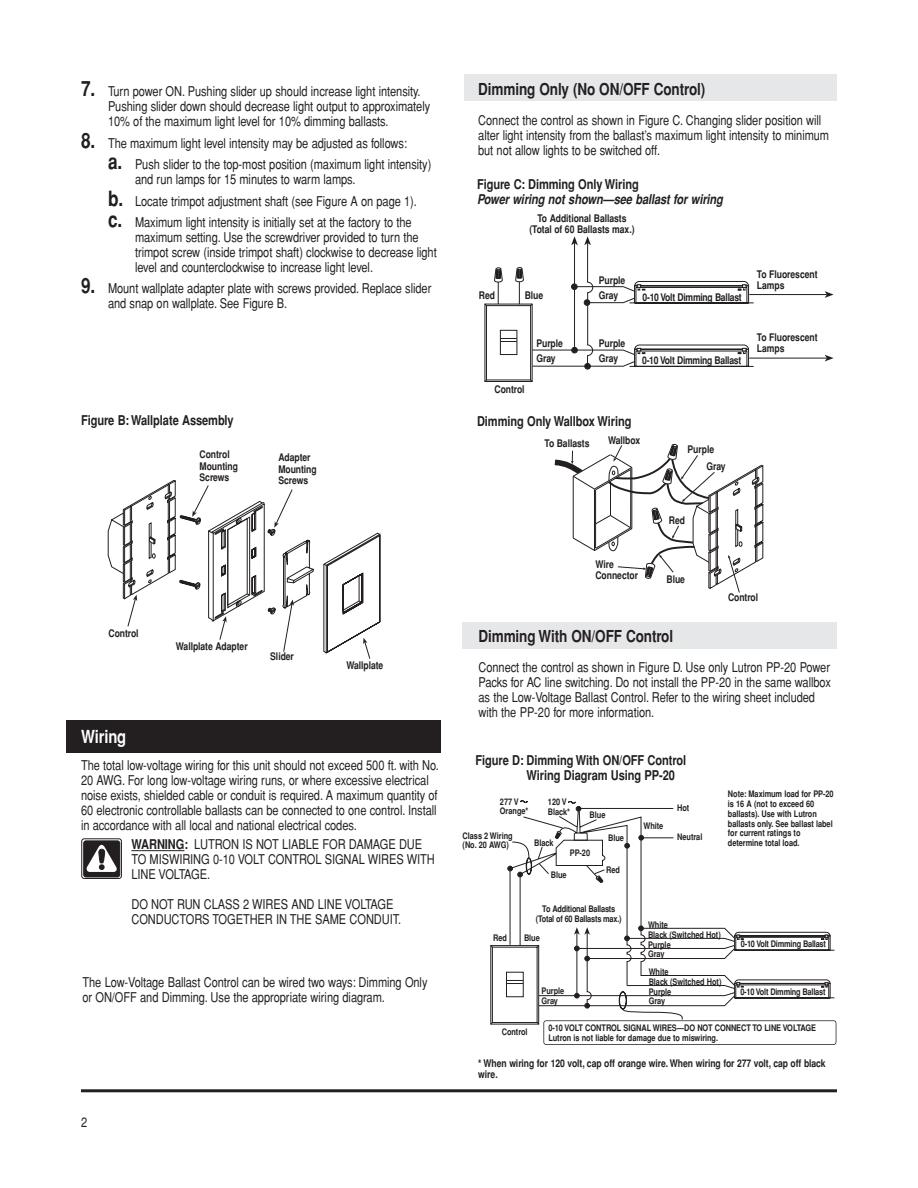
<style>
.page{position:relative;width:918px;height:1188px;background:#fff}
.page>*{position:absolute;margin:0;border:0;box-sizing:border-box;transform-origin:0 0}
.t1{font:700 condensed 18px "Helvetica";letter-spacing:-.005em;color:#fff}
.t2{font:700 condensed 16.5px "Helvetica";letter-spacing:-.005em;color:#231f20}
.t3{font:condensed 13.5px/15px "Helvetica";letter-spacing:-.005em;color:#231f20}
.t4{font:700 condensed 13.5px/15px "Helvetica";letter-spacing:-.005em;color:#231f20}
.t5{font:italic 700 condensed 13.5px "Helvetica";letter-spacing:-.005em;color:#231f20}
.t6{font:700 condensed 10.5px/11.2px "Helvetica";letter-spacing:-.005em;color:#231f20}
.t7{font:700 condensed 10.5px "Helvetica";letter-spacing:-.025em;color:#231f20}
.t8{font:700 condensed 9px/9.8px "Helvetica";letter-spacing:-.005em;color:#231f20}
.t9{font:700 condensed 9px/9.8px "Helvetica";letter-spacing:-.025em;color:#231f20;text-align:center}
.s1{font-weight:700;font-size:21px}
.s2{font-weight:700}
</style>
<div class="page">
<hr style="left:81px;top:1089px;width:756px;height:3px;background:#231f20">
<div style="left:462px;top:622px;width:375px;height:27px;background:#e6e7e9"></div>
<div style="left:464px;top:74px;width:373px;height:27px;background:#e6e7e9"></div>
<hr style="left:749px;top:294px;width:78px;height:1px;background:#231f20">
<svg style="left:825px;top:291px;width:9px;height:7px"></svg>
<svg style="left:484px;top:236px;width:270px;height:146px"></svg>
<hr style="left:749px;top:358px;width:78px;height:1px;background:#231f20">
<svg style="left:825px;top:355px;width:9px;height:6px"></svg>
<div style="left:67px;top:720px;width:374px;height:32px;background:#231f20"></div>
<svg style="left:323px;top:533px;width:57px;height:126px"></svg>
<svg style="left:108px;top:480px;width:206px;height:172px"></svg>
<svg style="left:554px;top:444px;width:210px;height:149px"></svg>
<hr style="left:141px;top:850px;width:43px;height:1px;background:#231f20">
<svg style="left:83px;top:841px;width:37px;height:36px"></svg>
<div style="left:84px;top:842px;width:35px;height:34px;background:#231f20;border:1px solid #231f20;border-radius:2px"></div>
<div style="left:81px;top:839px;width:41px;height:40px;border:1px solid #231f20;border-radius:3px"></div>
<svg style="left:87px;top:845px;width:30px;height:27px"></svg>
<div style="left:543px;top:1020px;width:293px;height:25px;border:2px solid #231f20;border-radius:3px"></div>
<svg style="left:490px;top:800px;width:344px;height:225px"></svg>
<p class="t3" style="left:108px;top:85px;width:324px;text-indent:-27px"><span class="s1">7.</span> Turn power ON. Pushing slider up should increase light intensity.<br>Pushing slider down should decrease light output to approximately<br>10% of the maximum light level for 10% dimming ballasts.</p>
<p class="t3" style="left:108px;top:133px;width:325px;line-height:21.5px;text-indent:-27px"><span class="s1">8.</span> The maximum light level intensity may be adjusted as follows:<br><span class="s1">a.</span> Push slider to the top-most position (maximum light intensity)</p>
<p class="t3" style="left:108px;top:170px;width:310px;line-height:21.5px;text-indent:27px">and run lamps for 15 minutes to warm lamps.<br><span class="s1">b.</span> Locate trimpot adjustment shaft (see Figure A on page 1). <span class="s1">c.</span> Maximum light intensity is initially set at the factory to the</p>
<p class="t3" style="left:135px;top:231px;width:303px">maximum setting. Use the screwdriver provided to turn the trimpot screw (inside trimpot shaft) clockwise to decrease light level and counterclockwise to increase light level.</p>
<p class="t3" style="left:108px;top:283px;width:325px;text-indent:-27px"><span class="s1">9.</span> Mount wallplate adapter plate with screws provided. Replace slider and snap on wallplate. See Figure B.</p>
<p class="t4" style="left:81px;top:414px;width:154px">Figure B: Wallplate Assembly</p>
<p class="t6" style="left:200px;top:450px;width:40px">Control<br>Mounting<br>Screws</p>
<p class="t6" style="left:278px;top:453px;width:40px">Adapter<br>Mounting<br>Screws</p>
<p class="t6" style="left:109px;top:629px;width:32px">Control</p>
<p class="t6" style="left:176px;top:642px;width:73px">Wallplate Adapter</p>
<p class="t6" style="left:270px;top:652px;width:25px">Slider</p>
<p class="t6" style="left:346px;top:660px;width:39px">Wallplate</p>
<h1 class="t1" style="left:81px;top:730px;width:47px">Wiring</h1>
<p class="t3" style="left:81px;top:759px;width:359px">The total low-voltage wiring for this unit should not exceed 500 ft. with No.<br>20 AWG. For long low-voltage wiring runs, or where excessive electrical noise exists, shielded cable or conduit is required. A maximum quantity of 60 electronic controllable ballasts can be connected to one control. Install in accordance with all local and national electrical codes.</p>
<p class="t3" style="left:131px;top:838px;width:305px"><span class="s2">WARNING:</span> LUTRON IS NOT LIABLE FOR DAMAGE DUE<br>TO MISWIRING 0-10 VOLT CONTROL SIGNAL WIRES WITH<br>LINE VOLTAGE.</p>
<p class="t3" style="left:131px;top:898px;width:271px">DO NOT RUN CLASS 2 WIRES AND LINE VOLTAGE<br>CONDUCTORS TOGETHER IN THE SAME CONDUIT.</p>
<p class="t3" style="left:83px;top:976px;width:347px">The Low-Voltage Ballast Control can be wired two ways: Dimming Only or ON/OFF and Dimming. Use the appropriate wiring diagram.</p>
<p class="t3" style="left:81px;top:1116px;width:8px">2</p>
<p class="t2" style="left:478px;top:83px;width:229px">Dimming Only (No ON/OFF Control)</p>
<p class="t3" style="left:478px;top:114px;width:352px">Connect the control as shown in Figure C. Changing slider position will alter light intensity from the ballast’s maximum light intensity to minimum but not allow lights to be switched off.</p>
<p class="t4" style="left:477px;top:178px;width:164px">Figure C: Dimming Only Wiring</p>
<p class="t5" style="left:477px;top:194px;width:248px">Power wiring not shown—see ballast for wiring</p>
<p class="t6" style="left:529px;top:214px;width:107px;text-align:center">To Additional Ballasts (Total of 60 Ballasts max.)</p>
<p class="t6" style="left:599px;top:276px;width:28px">Purple</p>
<p class="t6" style="left:479px;top:291px;width:18px">Red</p>
<p class="t6" style="left:525px;top:291px;width:20px">Blue</p>
<p class="t6" style="left:599px;top:291px;width:21px">Gray</p>
<p class="t7" style="left:643px;top:293px;width:101px">0-10 Volt Dimming Ballast</p>
<p class="t6" style="left:495px;top:385px;width:32px">Control</p>
<p class="t6" style="left:536px;top:337px;width:28px;line-height:15px">Purple<br>Gray</p>
<p class="t6" style="left:599px;top:337px;width:28px;line-height:15px">Purple<br>Gray</p>
<p class="t4" style="left:477px;top:416px;width:156px">Dimming Only Wallbox Wiring</p>
<p class="t7" style="left:642px;top:356px;width:101px">0-10 Volt Dimming Ballast</p>
<p class="t6" style="left:544px;top:439px;width:47px">To Ballasts</p>
<p class="t6" style="left:608px;top:435px;width:34px">Wallbox</p>
<p class="t6" style="left:688px;top:445px;width:28px">Purple</p>
<p class="t6" style="left:706px;top:462px;width:21px">Gray</p>
<p class="t6" style="left:757px;top:270px;width:62px">To Fluorescent<br>Lamps</p>
<p class="t6" style="left:757px;top:333px;width:62px">To Fluorescent<br>Lamps</p>
<p class="t6" style="left:595px;top:560px;width:44px">Wire<br>Connector</p>
<p class="t6" style="left:669px;top:516px;width:18px">Red</p>
<p class="t6" style="left:667px;top:574px;width:20px">Blue</p>
<p class="t6" style="left:728px;top:593px;width:32px">Control</p>
<p class="t2" style="left:478px;top:630px;width:196px">Dimming With ON/OFF Control</p>
<p class="t3" style="left:478px;top:661px;width:354px">Connect the control as shown in Figure D. Use only Lutron PP-20 Power Packs for AC line switching. Do not install the PP-20 in the same wallbox as the Low-Voltage Ballast Control. Refer to the wiring sheet included with the PP-20 for more information.</p>
<p class="t4" style="left:527px;top:754px;width:161px;text-indent:-51px">Figure D: Dimming With ON/OFF Control<br>Wiring Diagram Using PP-20</p>
<p class="t8" style="left:500px;top:797px;width:30px">277 V<br>Orange*</p>
<p class="t8" style="left:548px;top:798px;width:24px">120 V<br>Black*</p>
<p class="t8" style="left:590px;top:811px;width:17px">Blue</p>
<p class="t8" style="left:463px;top:831px;width:52px">Class 2 Wiring (No. 20 AWG)</p>
<p class="t8" style="left:534px;top:839px;width:21px">Black</p>
<p class="t8" style="left:570px;top:849px;width:22px">PP-20</p>
<p class="t8" style="left:551px;top:871px;width:17px">Blue</p>
<p class="t8" style="left:608px;top:834px;width:17px">Blue</p>
<p class="t8" style="left:606px;top:866px;width:15px">Red</p>
<p class="t8" style="left:643px;top:822px;width:21px">White</p>
<p class="t8" style="left:677px;top:804px;width:14px">Hot</p>
<p class="t8" style="left:677px;top:833px;width:27px">Neutral</p>
<p class="t8" style="left:728px;top:790px;width:107px">Note: Maximum load for PP-20 is 16 A (not to exceed 60 ballasts). Use with Lutron ballasts only. See ballast label for current ratings to determine total load.</p>
<p class="t8" style="left:493px;top:934px;width:15px">Red</p>
<p class="t9" style="left:536px;top:905px;width:87px">To Additional Ballasts (Total of 60 Ballasts max.)</p>
<p class="t8" style="left:524px;top:934px;width:17px">Blue</p>
<p class="t8" style="left:542px;top:987px;width:24px">Purple<br>Gray</p>
<p class="t8" style="left:648px;top:921px;width:74px">White<br>Black (Switched Hot)<br>Purple<br>Gray</p>
<p class="t8" style="left:649px;top:968px;width:74px">White<br>Black (Switched Hot)<br>Purple<br>Gray</p>
<p class="t9" style="left:741px;top:940px;width:87px">0-10 Volt Dimming Ballast</p>
<p class="t9" style="left:740px;top:988px;width:87px">0-10 Volt Dimming Ballast</p>
<p class="t8" style="left:502px;top:1028px;width:27px">Control</p>
<p class="t8" style="left:548px;top:1024px;width:269px">0-10 VOLT CONTROL SIGNAL WIRES—DO NOT CONNECT TO LINE VOLTAGE<br>Lutron is not liable for damage due to miswiring.</p>
<p class="t6" style="left:478px;top:1059px;width:349px">* When wiring for 120 volt, cap off orange wire. When wiring for 277 volt, cap off black wire.</p>
</div>
